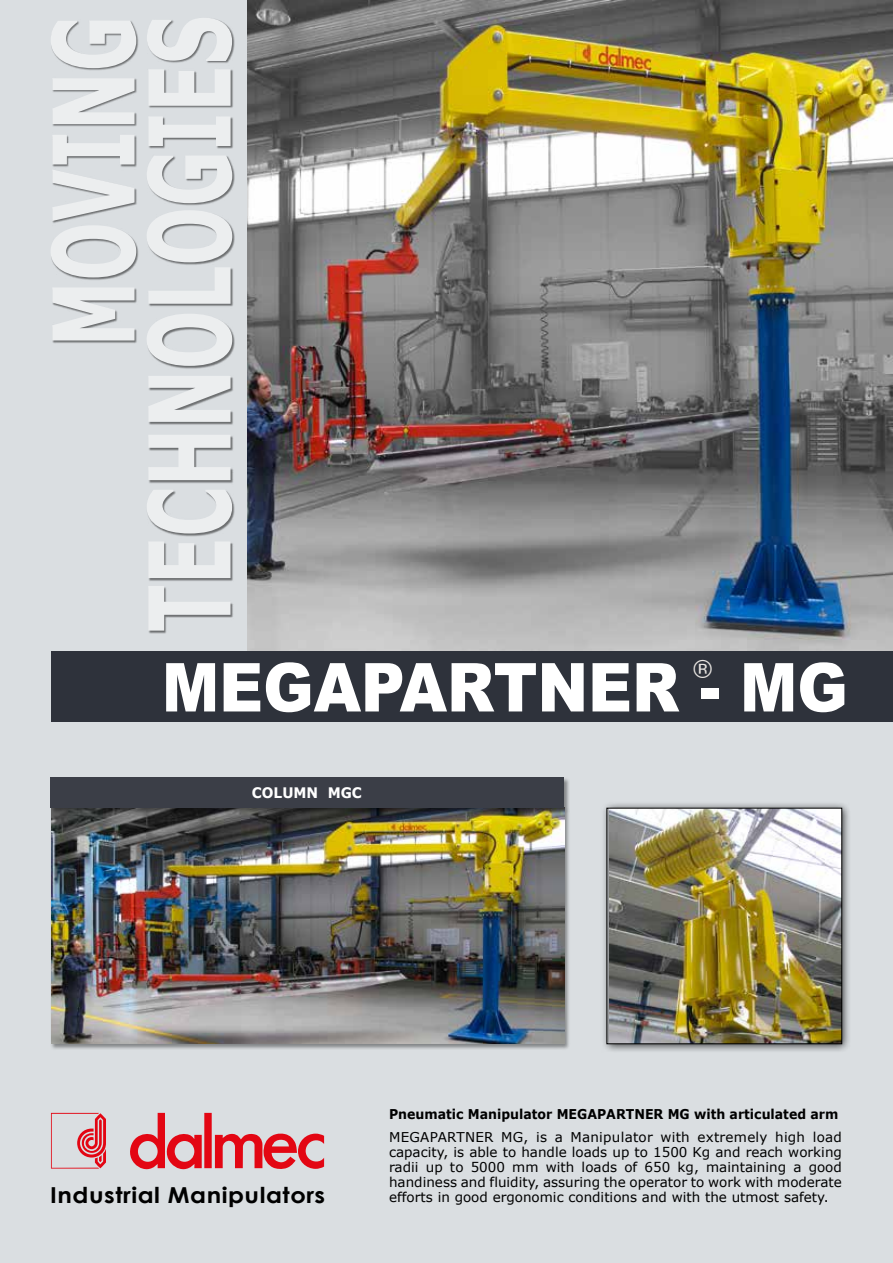
<style>
.page{position:relative;width:893px;height:1263px;background:#dadee1}
.page>*{position:absolute;margin:0;border:0;box-sizing:border-box;transform-origin:0 0}
.t1{font:700 113.1px/96px "Verdana";color:#fff;text-align:right;scale:.62 1}
.t2{font:900 67.5px "Arial";color:#fff;scale:.9 1}
.t3{font:25.2px "Helvetica";color:#e8e5e1}
.t4{font:700 22.05px "Century Gothic";letter-spacing:.02em;color:#000;scale:1.1 1}
.t5{font:700 14.55px "Verdana";color:#fff;scale:.95 1}
.t6{font:13.5px/15px "Verdana";color:#000;text-align:justify}
.t7{font:700 13.5px "Verdana";color:#000;scale:.93 1}
</style>
<div class="page">
<svg style="left:51px;top:18px;width:184px;height:616px"></svg>
<img style="left:248px;top:0;width:645px;height:651px">
<div style="left:600px;top:801px;width:251px;height:252px;background:#000;opacity:.75"></div>
<img style="left:609px;top:810px;width:231px;height:232px">
<div style="left:607px;top:808px;width:235px;height:236px;border:1px solid #000"></div>
<div style="left:51px;top:807px;width:520px;height:243px;background:#000;opacity:.4"></div>
<img style="left:51px;top:814px;width:513px;height:230px">
<div style="left:51px;top:651px;width:842px;height:71px;background:#2e323b"></div>
<svg style="left:51px;top:1113px;width:273px;height:57px"></svg>
<div style="left:50px;top:777px;width:520px;height:37px;background:#000;opacity:.4"></div>
<div style="left:50px;top:777px;width:513px;height:30px;background:#3b3e47"></div>
<h1 class="t1" style="left:46px;top:632px;width:996px;rotate:-90deg">MOVING<br>TECHNOLOGIES</h1>
<h3 class="t3" style="left:693px;top:650px;width:20px">®</h3>
<h2 class="t2" style="left:162px;top:638px;width:764px">MEGAPARTNER - MG</h2>
<p class="t5" style="left:252px;top:783px;width:117px">COLUMN MGC</p>
<h3 class="t4" style="left:50px;top:1181px;width:251px">Industrial Manipulators</h3>
<p class="t7" style="left:389px;top:1105px;width:485px">Pneumatic Manipulator MEGAPARTNER MG with articulated arm</p>
<p class="t6" style="left:389px;top:1130px;width:454px">MEGAPARTNER MG, is a Manipulator with extremely high load capacity, is able to handle loads up to 1500 Kg and reach working radii up to 5000 mm with loads of 650 kg, maintaining a good handiness and fluidity, assuring the operator to work with moderate efforts in good ergonomic conditions and with the utmost safety.</p>
</div>
